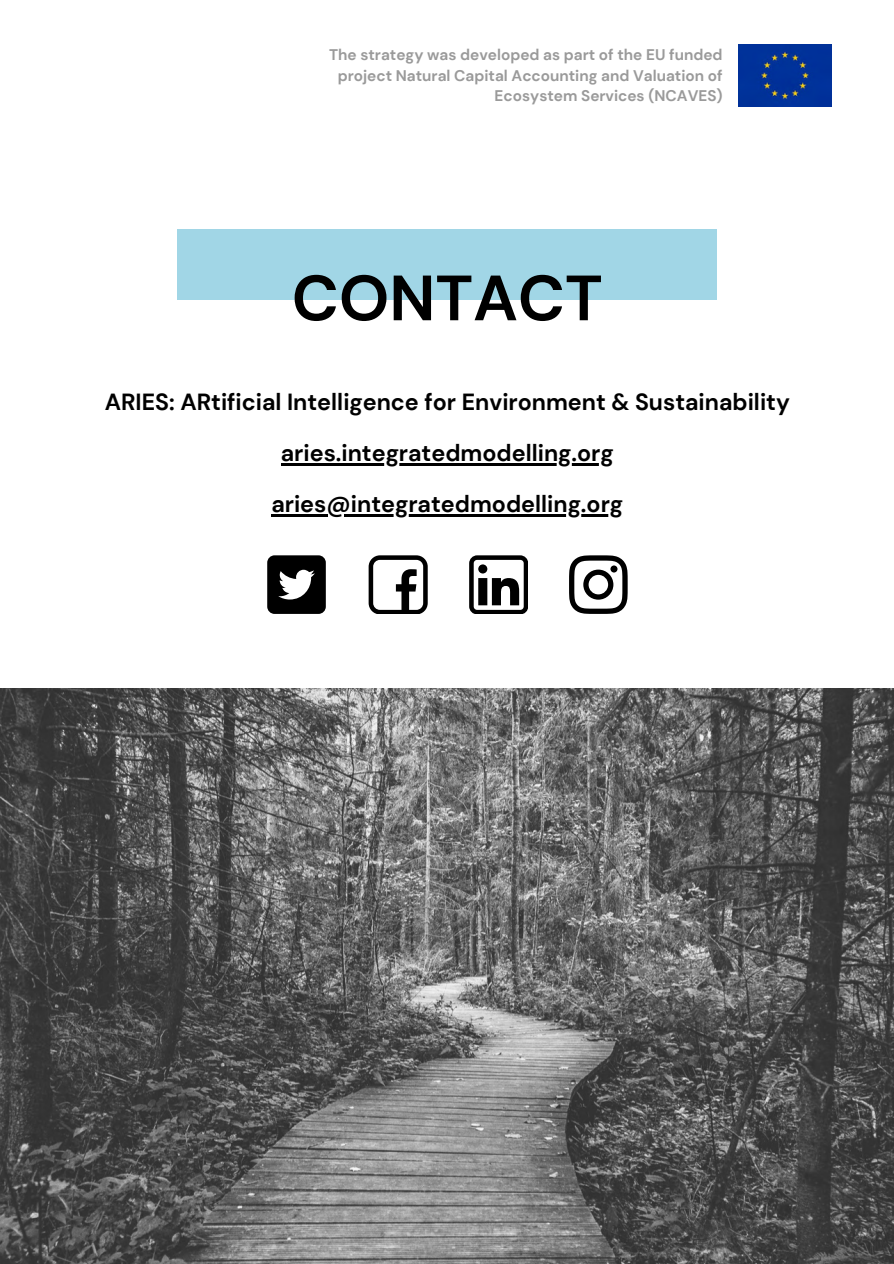
<style>
.page{position:relative;width:894px;height:1264px;background:#fff}
.page>*{position:absolute;margin:0;border:0;box-sizing:border-box;transform-origin:0 0}
.t1{font:700 63.75px "DM Sans";color:#000}
.t2{font:700 23.25px "DM Sans";color:#000}
.t3{font:700 15.3px/20.5px "DM Sans";color:#9a9a9a;text-align:right}
</style>
<div class="page">
<img style="left:0;top:688px;width:893px;height:575px">
<img style="left:738px;top:44px;width:93px;height:62px">
<svg style="left:368px;top:555px;width:59px;height:59px"></svg>
<svg style="left:469px;top:555px;width:58px;height:59px"></svg>
<svg style="left:267px;top:555px;width:59px;height:59px"></svg>
<svg style="left:569px;top:555px;width:58px;height:59px"></svg>
<div style="left:610px;top:565px;width:7px;height:7px;background:#000;border-radius:50%"></div>
<hr style="left:281px;top:463px;width:332px;height:2px;background:#000">
<hr style="left:271px;top:514px;width:351px;height:2px;background:#000">
<div style="left:177px;top:229px;width:540px;height:71px;background:#a1d6e6"></div>
<p class="t3" style="left:329px;top:45px;width:395px">The strategy was developed as part of the EU funded project Natural Capital Accounting and Valuation of<br>Ecosystem Services (NCAVES)</p>
<p class="t1" style="left:292px;top:257px;width:312px">CONTACT</p>
<p class="t2" style="left:105px;top:387px;width:686px">ARIES: ARtificial Intelligence for Environment &amp; Sustainability</p>
<p class="t2" style="left:281px;top:438px;width:334px">aries.integratedmodelling.org</p>
<p class="t2" style="left:271px;top:489px;width:353px">aries@integratedmodelling.org</p>
</div>
